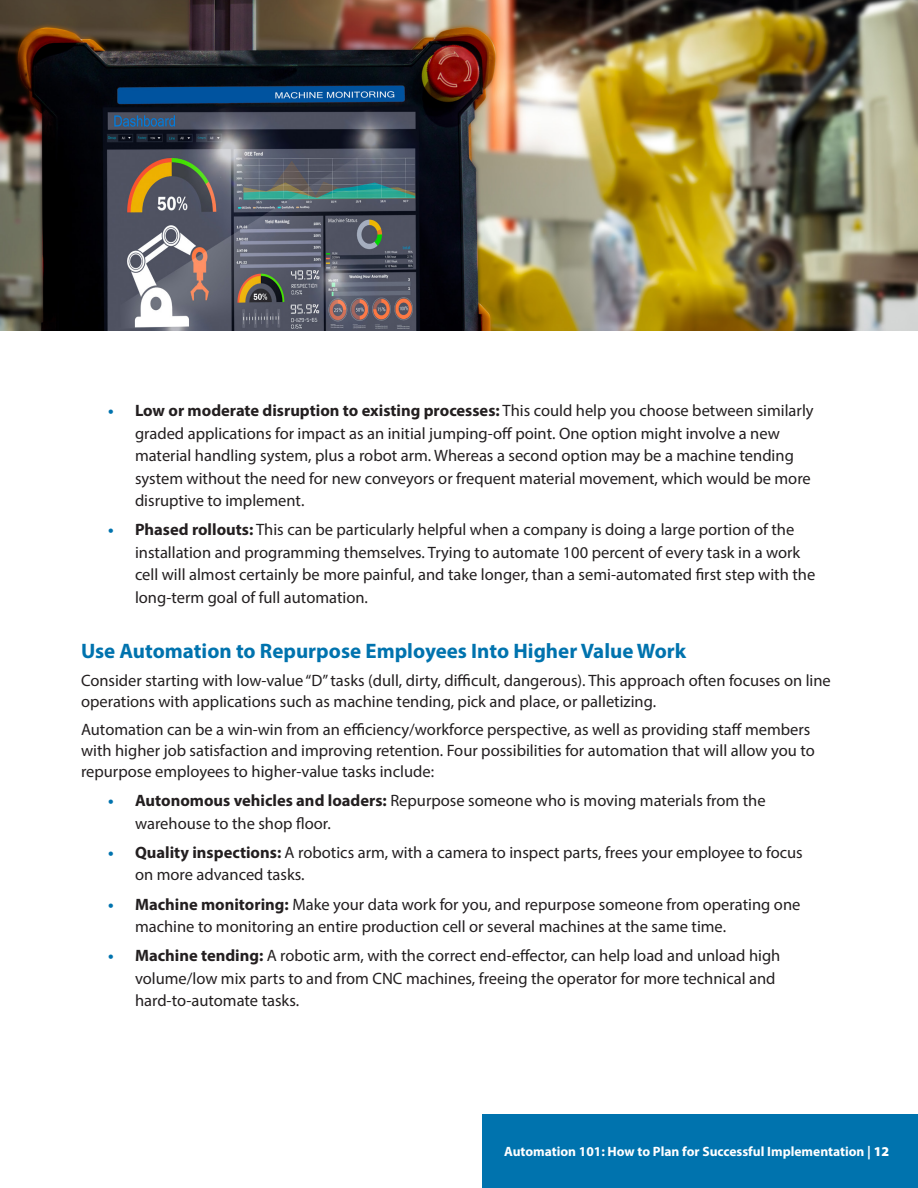
<style>
.page{position:relative;width:918px;height:1188px;background:#fff}
.page>*{position:absolute;margin:0;border:0;box-sizing:border-box;transform-origin:0 0}
._5__Bullets_blue{font:700 21px "Myriad Pro";color:#0073ae}
._5__Bullets_blue-2{font:16.5px/22.5px "Myriad Pro";color:#231f20}
.t1{font:700 13.5px "Myriad Pro";color:#fff}
.s1{font-weight:700;color:#0073ae}
.s2{font-weight:700}
.s3{font-weight:900}
</style>
<div class="page">
<img style="left:0;top:0;width:918px;height:330px">
<div style="left:482px;top:1115px;width:436px;height:73px;background:#0073ae"></div>
<p class="_5__Bullets_blue-2" style="left:135px;top:399px;width:680px;text-indent:-27px"><span class="s1">•</span> <span class="s2">Low or moderate disruption to existing processes:</span> This could help you choose between similarly graded applications for impact as an initial jumping-off point. One option might involve a new material handling system, plus a robot arm. Whereas a second option may be a machine tending system without the need for new conveyors or frequent material movement, which would be more disruptive to implement.</p>
<p class="_5__Bullets_blue-2" style="left:135px;top:518px;width:682px;text-indent:-27px"><span class="s1">•</span> <span class="s2">Phased rollouts:</span> This can be particularly helpful when a company is doing a large portion of the installation and programming themselves. Trying to automate 100 percent of every task in a work cell will almost certainly be more painful, and take longer, than a semi-automated first step with the long-term goal of full automation.</p>
<p class="_5__Bullets_blue" style="left:81px;top:638px;width:607px">Use Automation to Repurpose Employees Into Higher Value Work</p>
<p class="_5__Bullets_blue-2" style="left:81px;top:670px;width:751px;line-height:21px">Consider starting with low-value “D” tasks (dull, dirty, difficult, dangerous). This approach often focuses on line operations with applications such as machine tending, pick and place, or palletizing.</p>
<p class="_5__Bullets_blue-2" style="left:81px;top:719px;width:735px;line-height:21px">Automation can be a win-win from an efficiency/workforce perspective, as well as providing staff members with higher job satisfaction and improving retention. Four possibilities for automation that will allow you to repurpose employees to higher-value tasks include:</p>
<p class="_5__Bullets_blue-2" style="left:135px;top:789px;width:632px;text-indent:-27px"><span class="s1">•</span> <span class="s2">Autonomous vehicles and loaders:</span> Repurpose someone who is moving materials from the warehouse to the shop floor.</p>
<p class="_5__Bullets_blue-2" style="left:135px;top:841px;width:669px;text-indent:-27px"><span class="s1">•</span> <span class="s2">Quality inspections:</span> A robotics arm, with a camera to inspect parts, frees your employee to focus on more advanced tasks.</p>
<p class="_5__Bullets_blue-2" style="left:135px;top:893px;width:667px;text-indent:-27px"><span class="s1">•</span> <span class="s2">Machine monitoring:</span> Make your data work for you, and repurpose someone from operating one machine to monitoring an entire production cell or several machines at the same time.</p>
<p class="_5__Bullets_blue-2" style="left:135px;top:944px;width:647px;text-indent:-27px"><span class="s1">•</span> <span class="s2">Machine tending:</span> A robotic arm, with the correct end-effector, can help load and unload high volume/low mix parts to and from CNC machines, freeing the operator for more technical and hard-to-automate tasks.</p>
<p class="t1" style="left:504px;top:1143px;width:387px">Automation 101: How to Plan for Successful Implementation | <span class="s3">12</span></p>
</div>
